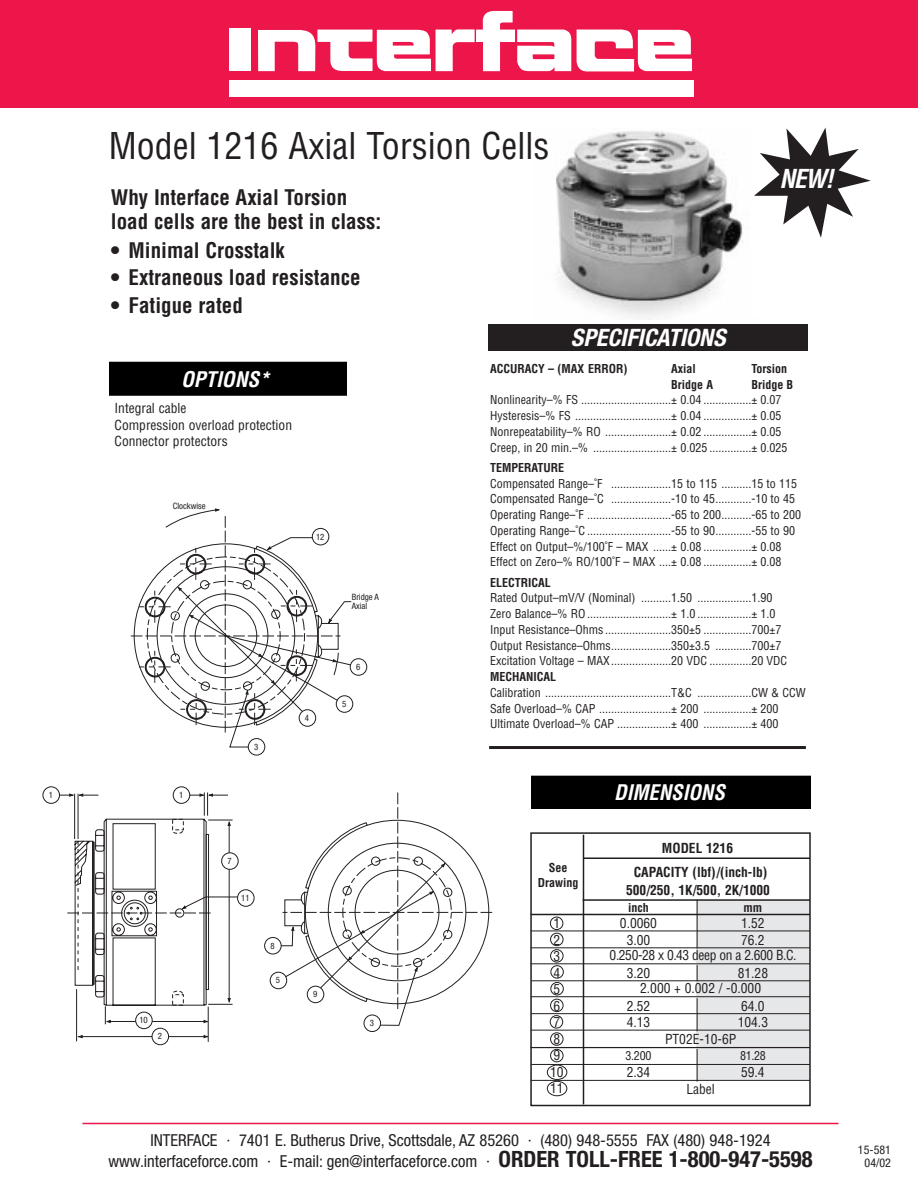
<style>
.page{position:relative;width:918px;height:1188px;background:#fff}
.page>*{position:absolute;margin:0;border:0;box-sizing:border-box;transform-origin:0 0}
.t1{font:condensed 36px "Helvetica";color:#231f20}
.t2{font:italic 700 condensed 25.5px "Helvetica";color:#fff}
.t3{font:italic 700 condensed 24px "Helvetica Neue";color:#fff}
.t4{font:700 condensed 21px/24px "Helvetica";color:#231f20}
.t5{font:italic 700 condensed 21px "Helvetica";color:#fff}
.t6{font:condensed 16.5px/21px "Helvetica Neue";color:#231f20;text-align:center}
.t7{font:condensed 13.5px/16.5px "Helvetica";color:#231f20}
.t8{font:700 condensed 13.5px "Helvetica";color:#231f20}
.t9{font:condensed 13.5px "Helvetica";letter-spacing:-.03em;color:#231f20}
.t10{font:condensed 12px/15.8px "Helvetica";color:#231f20}
.t11{font:700 condensed 12px/14.4px "Helvetica";color:#231f20;text-align:center}
.t12{font:condensed 12px/13.5px "Helvetica Neue";color:#231f20;text-align:center}
.t13{font:condensed 8.7px/8.9px "Helvetica Neue";color:#231f20}
.s1{font-weight:700;font-size:22.5px}
</style>
<div class="page">
<div style="left:0;top:0;width:918px;height:108px;background:#ed164b"></div>
<hr style="left:83px;top:1123px;width:756px;height:1px;background:#ed164b">
<div style="left:229px;top:28px;width:22px;height:43px;background:#fff"></div>
<div style="left:229px;top:80px;width:464px;height:17px;background:#fff"></div>
<svg style="left:258px;top:11px;width:313px;height:61px"></svg>
<svg style="left:577px;top:29px;width:115px;height:43px"></svg>
<img style="left:556px;top:130px;width:187px;height:188px">
<div style="left:696px;top:901px;width:114px;height:179px;background:#e6e7e9"></div>
<div style="left:531px;top:776px;width:279px;height:33px;background:#000"></div>
<div style="left:530px;top:832px;width:281px;height:274px;border:2px solid #231f20"></div>
<hr style="left:583px;top:899px;width:227px;height:2px;background:#231f20">
<hr style="left:584px;top:857px;width:226px;height:2px;background:#231f20">
<hr style="left:583px;top:835px;width:1px;height:269px;background:#231f20">
<hr style="left:531px;top:914px;width:279px;height:1px;background:#231f20">
<hr style="left:531px;top:931px;width:279px;height:1px;background:#231f20">
<hr style="left:531px;top:948px;width:279px;height:1px;background:#231f20">
<hr style="left:531px;top:964px;width:279px;height:1px;background:#231f20">
<hr style="left:531px;top:981px;width:279px;height:1px;background:#231f20">
<hr style="left:531px;top:996px;width:279px;height:1px;background:#231f20">
<hr style="left:531px;top:1064px;width:279px;height:1px;background:#231f20">
<hr style="left:531px;top:1080px;width:279px;height:1px;background:#231f20">
<hr style="left:531px;top:1013px;width:279px;height:1px;background:#231f20">
<hr style="left:531px;top:1030px;width:279px;height:1px;background:#231f20">
<hr style="left:697px;top:900px;width:1px;height:48px;background:#231f20">
<svg style="left:697px;top:965px;width:1px;height:16px"></svg>
<hr style="left:697px;top:998px;width:1px;height:33px;background:#231f20">
<hr style="left:697px;top:1049px;width:1px;height:33px;background:#231f20">
<svg style="left:547px;top:917px;width:20px;height:179px"></svg>
<hr style="left:530px;top:1047px;width:280px;height:1px;background:#231f20">
<hr style="left:489px;top:746px;width:317px;height:3px;background:#231f20">
<div style="left:488px;top:324px;width:320px;height:27px;background:#231f20"></div>
<div style="left:110px;top:362px;width:236px;height:34px;background:#000"></div>
<div style="left:248px;top:738px;width:17px;height:17px;background:#fff;border:1px solid #231f20;border-radius:50%"></div>
<div style="left:350px;top:658px;width:17px;height:18px;background:#fff;border:1px solid #231f20;border-radius:50%"></div>
<svg style="left:131px;top:508px;width:223px;height:240px"></svg>
<svg style="left:364px;top:1015px;width:17px;height:17px"></svg>
<div style="left:270px;top:972px;width:17px;height:17px;background:#fff;border:1px solid #231f20;border-radius:50%"></div>
<svg style="left:278px;top:793px;width:214px;height:233px"></svg>
<div style="left:264px;top:937px;width:17px;height:17px;background:#fff;border:1px solid #231f20;border-radius:50%"></div>
<div style="left:237px;top:890px;width:17px;height:17px;background:#fff;border:1px solid #231f20;border-radius:50%"></div>
<hr style="left:208px;top:1007px;width:1px;height:35px;background:#231f20">
<hr style="left:76px;top:989px;width:1px;height:52px;background:#231f20">
<svg style="left:76px;top:1034px;width:7px;height:5px"></svg>
<svg style="left:203px;top:1034px;width:6px;height:5px"></svg>
<hr style="left:78px;top:1036px;width:128px;height:1px;background:#231f20">
<div style="left:173px;top:787px;width:17px;height:17px;background:#fff;border:1px solid #231f20;border-radius:50%"></div>
<div style="left:43px;top:787px;width:17px;height:17px;background:#fff;border:1px solid #231f20;border-radius:50%"></div>
<svg style="left:135px;top:1012px;width:17px;height:17px"></svg>
<div style="left:152px;top:1028px;width:17px;height:17px;background:#fff;border:1px solid #231f20;border-radius:50%"></div>
<svg style="left:55px;top:793px;width:186px;height:231px"></svg>
<svg style="left:754px;top:128px;width:117px;height:110px"></svg>
<h1 class="t1" style="left:109px;top:132px;width:442px">Model 1216 Axial Torsion Cells</h1>
<h3 class="t4" style="left:111px;top:187px;width:272px">Why Interface Axial Torsion load cells are the best in class:</h3>
<h3 class="t4" style="left:111px;top:240px;width:175px">• Minimal Crosstalk</h3>
<h3 class="t4" style="left:111px;top:268px;width:251px">• Extraneous load resistance</h3>
<h3 class="t4" style="left:111px;top:295px;width:133px">• Fatigue rated</h3>
<h3 class="t3" style="left:571px;top:329px;width:161px">SPECIFICATIONS</h3>
<h2 class="t2" style="left:779px;top:168px;width:61px">NEW!</h2>
<h3 class="t5" style="left:181px;top:372px;width:94px">OPTIONS*</h3>
<p class="t7" style="left:115px;top:401px;width:179px">Integral cable<br>Compression overload protection<br>Connector protectors</p>
<p class="t13" style="left:173px;top:502px;width:34px">Clockwise</p>
<p class="t13" style="left:316px;top:533px;width:10px">12</p>
<p class="t13" style="left:352px;top:593px;width:29px">Bridge A<br>Axial</p>
<p class="t13" style="left:49px;top:791px;width:6px">1</p>
<p class="t13" style="left:179px;top:791px;width:6px">1</p>
<p class="t13" style="left:254px;top:743px;width:6px">3</p>
<p class="t13" style="left:305px;top:714px;width:6px">4</p>
<p class="t13" style="left:356px;top:663px;width:6px">6</p>
<p class="t13" style="left:342px;top:700px;width:6px">5</p>
<p class="t13" style="left:139px;top:1017px;width:10px">10</p>
<p class="t13" style="left:158px;top:1033px;width:6px">2</p>
<p class="t13" style="left:227px;top:857px;width:6px">7</p>
<p class="t13" style="left:241px;top:894px;width:10px">11</p>
<p class="t13" style="left:270px;top:942px;width:6px">8</p>
<p class="t13" style="left:276px;top:977px;width:6px">5</p>
<p class="t13" style="left:313px;top:991px;width:6px">9</p>
<p class="t13" style="left:370px;top:1019px;width:6px">3</p>
<p class="t11" style="left:490px;top:362px;width:139px">ACCURACY – (MAX ERROR)</p>
<p class="t11" style="left:671px;top:362px;width:26px">Axial</p>
<p class="t11" style="left:751px;top:362px;width:37px">Torsion</p>
<p class="t11" style="left:671px;top:378px;width:43px">Bridge A</p>
<p class="t11" style="left:751px;top:378px;width:43px">Bridge B</p>
<p class="t10" style="left:490px;top:393px;width:299px">Nonlinearity–% FS ..............................± 0.04 ................± 0.07<br>Hysteresis–% FS ................................± 0.04 ................± 0.05<br>Nonrepeatability–% RO ......................± 0.02 ................± 0.05<br>Creep, in 20 min.–% ..........................± 0.025 ..............± 0.025</p>
<p class="t11" style="left:490px;top:461px;width:76px">TEMPERATURE</p>
<p class="t10" style="left:490px;top:476px;width:313px">Compensated Range–˚F ....................15 to 115 ..........15 to 115<br>Compensated Range–˚C ....................-10 to 45............-10 to 45<br>Operating Range–˚F ............................-65 to 200..........-65 to 200<br>Operating Range–˚C ............................-55 to 90............-55 to 90<br>Effect on Output–%/100˚F – MAX ......± 0.08 ................± 0.08<br>Effect on Zero–% RO/100˚F – MAX ....± 0.08 ................± 0.08</p>
<p class="t11" style="left:490px;top:576px;width:62px">ELECTRICAL</p>
<p class="t10" style="left:490px;top:591px;width:299px">Rated Output–mV/V (Nominal) ..........1.50 ..................1.90<br>Zero Balance–% RO ............................± 1.0 ..................± 1.0<br>Input Resistance–Ohms ......................350±5 ................700±7<br>Output Resistance–Ohms....................350±3.5 ............700±7<br>Excitation Voltage – MAX....................20 VDC ..............20 VDC</p>
<p class="t11" style="left:490px;top:671px;width:68px">MECHANICAL</p>
<p class="t10" style="left:490px;top:686px;width:317px">Calibration ..........................................T&amp;C ..................CW &amp; CCW<br>Safe Overload–% CAP ........................± 200 ................± 200<br>Ultimate Overload–% CAP ..................± 400 ................± 400</p>
<h3 class="t5" style="left:614px;top:784px;width:116px">DIMENSIONS</h3>
<p class="t8" style="left:662px;top:843px;width:73px">MODEL 1216</p>
<p class="t8" style="left:626px;top:885px;width:145px">500/250, 1K/500, 2K/1000</p>
<p class="t11" style="left:628px;top:901px;width:22px">inch</p>
<p class="t11" style="left:744px;top:901px;width:20px">mm</p>
<p class="t11" style="left:538px;top:862px;width:42px">See<br>Drawing</p>
<p class="t8" style="left:634px;top:867px;width:135px">CAPACITY (lbf)/(inch-lb)</p>
<p class="t7" style="left:554px;top:916px;width:8px">1</p>
<p class="t7" style="left:620px;top:916px;width:39px">0.0060</p>
<p class="t7" style="left:741px;top:916px;width:25px">1.52</p>
<p class="t7" style="left:554px;top:933px;width:8px">2</p>
<p class="t7" style="left:627px;top:933px;width:25px">3.00</p>
<p class="t7" style="left:741px;top:933px;width:25px">76.2</p>
<p class="t7" style="left:554px;top:949px;width:8px">3<br>4</p>
<p class="t9" style="left:610px;top:950px;width:188px">0.250-28 x 0.43 deep on a 2.600 B.C.</p>
<p class="t7" style="left:627px;top:966px;width:25px">3.20</p>
<p class="t7" style="left:738px;top:966px;width:32px">81.28</p>
<p class="t7" style="left:554px;top:982px;width:8px">5<br>6</p>
<p class="t7" style="left:640px;top:981px;width:122px">2.000 + 0.002 / -0.000</p>
<p class="t7" style="left:627px;top:999px;width:25px">2.52</p>
<p class="t7" style="left:741px;top:999px;width:25px">64.0</p>
<p class="t7" style="left:554px;top:1015px;width:8px">7</p>
<p class="t7" style="left:627px;top:1015px;width:25px">4.13</p>
<p class="t7" style="left:738px;top:1015px;width:32px">104.3</p>
<p class="t7" style="left:554px;top:1032px;width:8px">8<br>9</p>
<p class="t7" style="left:665px;top:1032px;width:73px">PT02E-10-6P</p>
<p class="t10" style="left:626px;top:1049px;width:27px">3.200</p>
<p class="t10" style="left:740px;top:1049px;width:27px">81.28</p>
<p class="t7" style="left:550px;top:1065px;width:15px">10</p>
<p class="t7" style="left:627px;top:1065px;width:25px">2.34</p>
<p class="t7" style="left:741px;top:1065px;width:25px">59.4</p>
<p class="t7" style="left:550px;top:1081px;width:15px">11</p>
<p class="t7" style="left:686px;top:1081px;width:30px">Label</p>
<h3 class="t6" style="left:109px;top:1131px;width:705px">INTERFACE · 7401 E. Butherus Drive, Scottsdale, AZ 85260 · (480) 948-5555 FAX (480) 948-1924 www.interfaceforce.com · E-mail: gen@interfaceforce.com · <span class="s1">ORDER TOLL-FREE 1-800-947-5598</span></h3>
<p class="t12" style="left:858px;top:1144px;width:35px">15-581<br>04/02</p>
</div>
